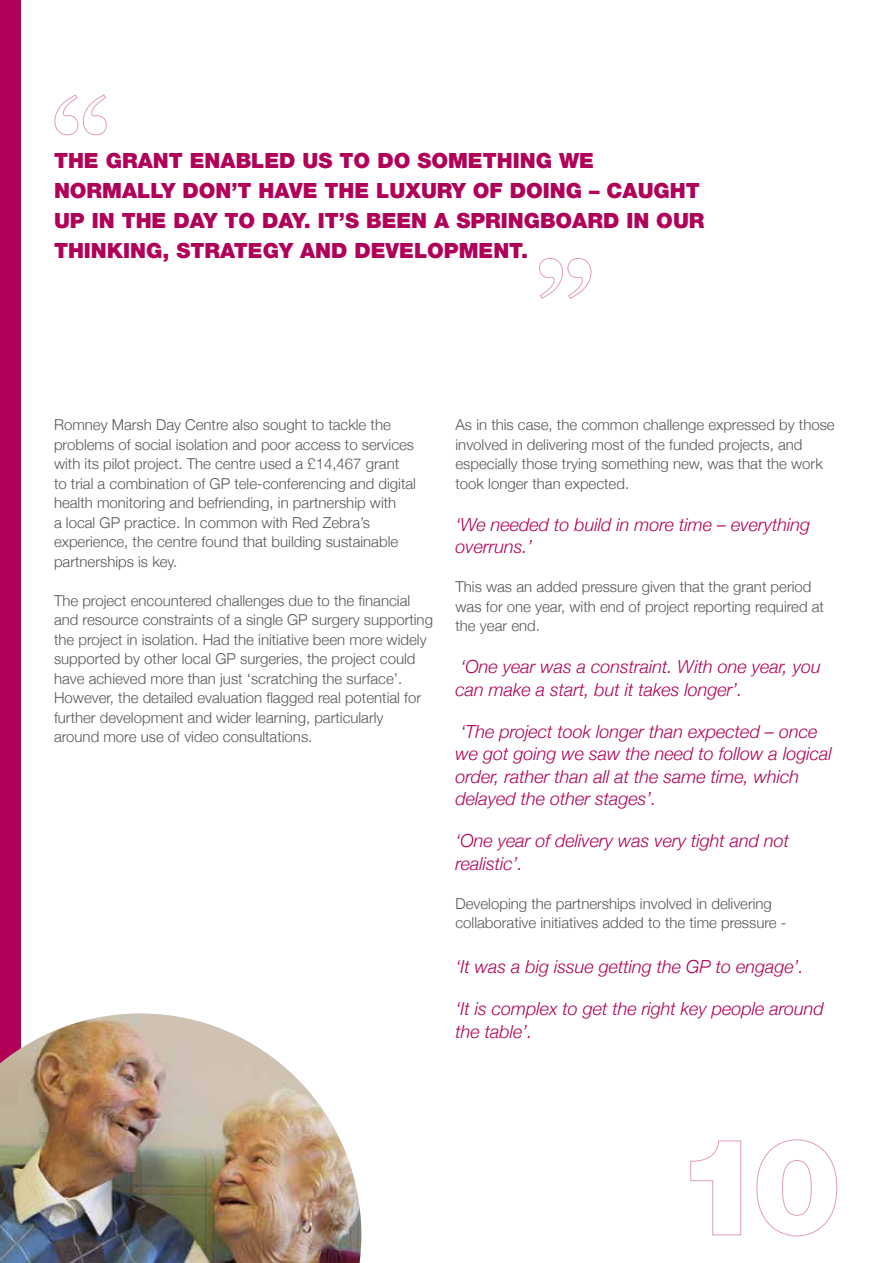
<style>
.page{position:relative;width:893px;height:1263px;background:#fff}
.page>*{position:absolute;margin:0;border:0;box-sizing:border-box;transform-origin:0 0}
.t1{font:900 21px/30px "Helvetica Neue";color:#b10058}
.t2{font:italic 300 18px/22.5px "Helvetica Neue";color:#b10058}
.t3{font:300 15px/19.5px "Helvetica Neue";color:#575756}
</style>
<div class="page">
<div style="left:0;top:0;width:21px;height:1263px;background:#b10058"></div>
<img style="left:0;top:1013px;width:361px;height:250px">
<svg style="left:54px;top:94px;width:53px;height:42px"></svg>
<svg style="left:539px;top:258px;width:53px;height:41px"></svg>
<svg style="left:690px;top:1140px;width:52px;height:96px"></svg>
<svg style="left:756px;top:1139px;width:82px;height:98px"></svg>
<h1 class="t1" style="left:54px;top:145px;width:652px">THE GRANT ENABLED US TO DO SOMETHING WE NORMALLY DON’T HAVE THE LUXURY OF DOING – CAUGHT UP IN THE DAY TO DAY. IT’S BEEN A SPRINGBOARD IN OUR THINKING, STRATEGY AND DEVELOPMENT.</h1>
<p class="t3" style="left:54px;top:414px;width:364px">Romney Marsh Day Centre also sought to tackle the problems of social isolation and poor access to services with its pilot project. The centre used a £14,467 grant<br>to trial a combination of GP tele-conferencing and digital health monitoring and befriending, in partnership with<br>a local GP practice. In common with Red Zebra’s experience, the centre found that building sustainable partnerships is key.</p>
<p class="t3" style="left:54px;top:589px;width:380px">The project encountered challenges due to the financial and resource constraints of a single GP surgery supporting the project in isolation. Had the initiative been more widely supported by other local GP surgeries, the project could have achieved more than just ‘scratching the surface’.<br>However, the detailed evaluation flagged real potential for further development and wider learning, particularly<br>around more use of video consultations.</p>
<p class="t3" style="left:455px;top:414px;width:381px">As in this case, the common challenge expressed by those involved in delivering most of the funded projects, and especially those trying something new, was that the work took longer than expected.</p>
<p class="t2" style="left:455px;top:512px;width:356px">‘We needed to build in more time – everything overruns.’</p>
<p class="t3" style="left:455px;top:576px;width:370px">This was an added pressure given that the grant period was for one year, with end of project reporting required at the year end.</p>
<p class="t2" style="left:455px;top:654px;width:367px">‘One year was a constraint. With one year, you can make a start, but it takes longer’.</p>
<p class="t2" style="left:455px;top:719px;width:378px">‘The project took longer than expected – once we got going we saw the need to follow a logical order, rather than all at the same time, which delayed the other stages’.</p>
<p class="t2" style="left:455px;top:828px;width:335px">‘One year of delivery was very tight and not realistic’.</p>
<p class="t3" style="left:455px;top:892px;width:332px">Developing the partnerships involved in delivering collaborative initiatives added to the time pressure -</p>
<p class="t2" style="left:455px;top:954px;width:350px">‘It was a big issue getting the GP to engage’.</p>
<p class="t2" style="left:455px;top:996px;width:370px">‘It is complex to get the right key people around the table’.</p>
</div>
